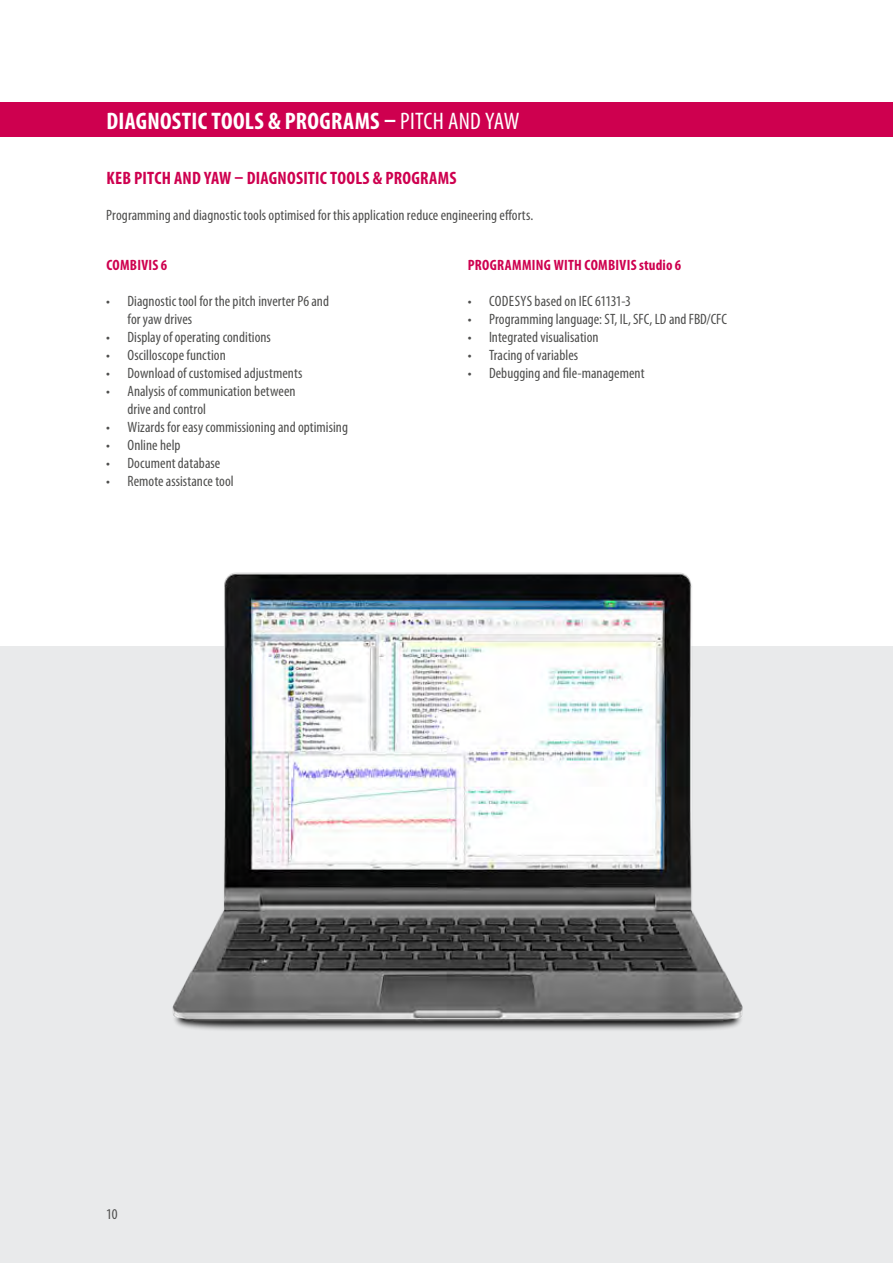
<style>
.page{position:relative;width:893px;height:1263px;background:#fff}
.page>*{position:absolute;margin:0;border:0;box-sizing:border-box;transform-origin:0 0}
.t1{font:700 condensed 24px "Myriad Pro";letter-spacing:.015em;color:#fff}
.t2{font:700 condensed 18px "Myriad Pro";letter-spacing:.01em;color:#ce004f}
.t3{font:condensed 15px/18px "Myriad Pro";letter-spacing:.005em;color:#4e4e4d}
.t4{font:700 condensed 15px "Myriad Pro";letter-spacing:.02em;color:#ce004f}
.s1{font-weight:400}
</style>
<div class="page">
<div style="left:0;top:646px;width:892px;height:617px;background:#e9eaeb"></div>
<img style="left:172px;top:572px;width:571px;height:458px">
<div style="left:0;top:102px;width:893px;height:34px;background:#ce004f"></div>
<h1 class="t1" style="left:107px;top:106px;width:414px">DIAGNOSTIC TOOLS &amp; PROGRAMS – <span class="s1">PITCH AND YAW</span></h1>
<p class="t2" style="left:106px;top:166px;width:352px">KEB PITCH AND YAW – DIAGNOSITIC TOOLS &amp; PROGRAMS</p>
<p class="t3" style="left:106px;top:205px;width:429px">Programming and diagnostic tools optimised for this application reduce engineering efforts.</p>
<p class="t4" style="left:468px;top:256px;width:215px">PROGRAMMING WITH COMBIVIS studio 6</p>
<p class="t3" style="left:468px;top:292px;width:165px">• CODESYS based on IEC 61131-3</p>
<p class="t3" style="left:468px;top:310px;width:261px">• Programming language: ST, IL, SFC, LD and FBD/CFC</p>
<p class="t3" style="left:468px;top:328px;width:132px">• Integrated visualisation</p>
<p class="t3" style="left:468px;top:346px;width:112px">• Tracing of variables</p>
<p class="t3" style="left:468px;top:364px;width:178px">• Debugging and file-management</p>
<p class="t4" style="left:106px;top:256px;width:62px">COMBIVIS 6</p>
<p class="t3" style="left:128px;top:292px;width:203px;text-indent:-21px">• Diagnostic tool for the pitch inverter P6 and for yaw drives</p>
<p class="t3" style="left:106px;top:328px;width:166px">• Display of operating conditions</p>
<p class="t3" style="left:106px;top:346px;width:121px">• Oscilloscope function</p>
<p class="t3" style="left:106px;top:364px;width:198px">• Download of customised adjustments</p>
<p class="t3" style="left:128px;top:382px;width:170px;text-indent:-21px">• Analysis of communication between drive and control</p>
<p class="t3" style="left:106px;top:418px;width:243px">• Wizards for easy commissioning and optimising</p>
<p class="t3" style="left:106px;top:436px;width:76px">• Online help</p>
<p class="t3" style="left:106px;top:454px;width:116px">• Document database</p>
<p class="t3" style="left:106px;top:472px;width:129px">• Remote assistance tool</p>
<p class="t3" style="left:106px;top:1205px;width:13px">10</p>
</div>
